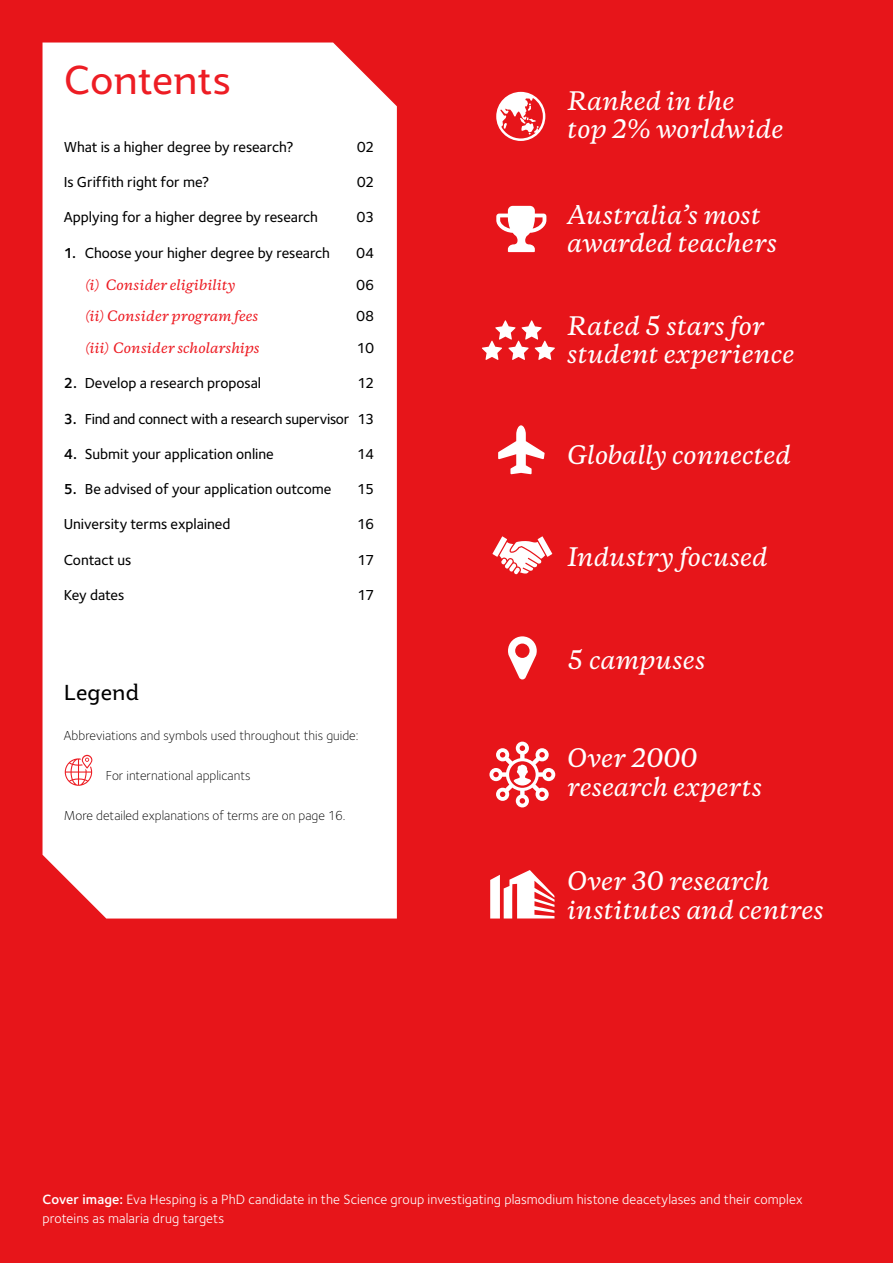
<style>
.page{position:relative;width:893px;height:1263px;background:#e7151a}
.page>*{position:absolute;margin:0;border:0;box-sizing:border-box;transform-origin:0 0}
.t1{font:39px "Jotia";letter-spacing:-.005em;color:#ed1d24}
.t2{font:italic 500 24px/28.5px "Copernicus";color:#fff}
.t3{font:21px "Jotia";color:#000}
.t4{font:500 15px "Foundry Sterling";letter-spacing:-.005em;color:#000}
.t5{font:13.8px/18.3px "Foundry Sterling";letter-spacing:.005em;color:#fff}
.t6{font:300 13.5px "Foundry Sterling";letter-spacing:.005em;color:#000}
.t7{font:italic 500 13.5px "Copernicus";color:#ed1d24}
.s1{font-weight:600}
</style>
<div class="page">
<div style="left:43px;top:43px;width:354px;height:875px;background:#fff"></div>
<svg style="left:65px;top:755px;width:27px;height:31px"></svg>
<svg style="left:482px;top:320px;width:73px;height:40px"></svg>
<svg style="left:498px;top:425px;width:47px;height:49px"></svg>
<svg style="left:496px;top:206px;width:50px;height:46px"></svg>
<svg style="left:508px;top:636px;width:29px;height:43px"></svg>
<svg style="left:496px;top:92px;width:49px;height:49px"></svg>
<svg style="left:492px;top:536px;width:60px;height:38px"></svg>
<svg style="left:489px;top:742px;width:66px;height:65px"></svg>
<svg style="left:490px;top:870px;width:65px;height:48px"></svg>
<h1 class="t1" style="left:64px;top:54px;width:168px">Contents</h1>
<p class="t4" style="left:64px;top:138px;width:231px">What is a higher degree by research?</p>
<p class="t4" style="left:357px;top:138px;width:19px">02</p>
<p class="t4" style="left:64px;top:173px;width:147px">Is Griffith right for me?</p>
<p class="t4" style="left:357px;top:173px;width:19px">02</p>
<p class="t4" style="left:64px;top:209px;width:256px">Applying for a higher degree by research</p>
<p class="t4" style="left:357px;top:209px;width:19px">03</p>
<p class="t4" style="left:64px;top:244px;width:268px"><span class="s1">1.</span> Choose your higher degree by research</p>
<p class="t4" style="left:356px;top:244px;width:20px">04</p>
<p class="t7" style="left:85px;top:275px;width:152px">(i) Consider eligibility</p>
<p class="t4" style="left:356px;top:276px;width:20px">06</p>
<p class="t7" style="left:85px;top:307px;width:175px">(ii) Consider program fees</p>
<p class="t4" style="left:356px;top:308px;width:20px">08</p>
<p class="t7" style="left:85px;top:339px;width:176px">(iii) Consider scholarships</p>
<p class="t4" style="left:357px;top:339px;width:19px">10</p>
<p class="t4" style="left:64px;top:375px;width:199px"><span class="s1">2.</span> Develop a research proposal</p>
<p class="t4" style="left:357px;top:375px;width:18px">12</p>
<p class="t4" style="left:64px;top:410px;width:312px"><span class="s1">3.</span> Find and connect with a research supervisor 13</p>
<p class="t4" style="left:64px;top:445px;width:212px"><span class="s1">4.</span> Submit your application online</p>
<p class="t4" style="left:357px;top:445px;width:19px">14</p>
<p class="t4" style="left:64px;top:480px;width:269px"><span class="s1">5.</span> Be advised of your application outcome</p>
<p class="t4" style="left:357px;top:480px;width:18px">15</p>
<p class="t4" style="left:64px;top:516px;width:168px">University terms explained</p>
<p class="t4" style="left:357px;top:516px;width:19px">16</p>
<p class="t4" style="left:64px;top:551px;width:69px">Contact us</p>
<p class="t4" style="left:357px;top:551px;width:18px">17</p>
<p class="t4" style="left:64px;top:586px;width:62px">Key dates</p>
<p class="t4" style="left:357px;top:586px;width:18px">17</p>
<h3 class="t3" style="left:64px;top:679px;width:77px">Legend</h3>
<p class="t6" style="left:64px;top:728px;width:296px">Abbreviations and symbols used throughout this guide:</p>
<p class="t6" style="left:106px;top:768px;width:146px">For international applicants</p>
<p class="t6" style="left:64px;top:808px;width:283px">More detailed explanations of terms are on page 16.</p>
<h2 class="t2" style="left:567px;top:87px;width:217px">Ranked in the<br>top 2% worldwide</h2>
<h2 class="t2" style="left:567px;top:200px;width:211px">Australia’s most awarded teachers</h2>
<h2 class="t2" style="left:567px;top:312px;width:228px">Rated 5 stars for student experience</h2>
<h2 class="t2" style="left:567px;top:441px;width:225px">Globally connected</h2>
<h2 class="t2" style="left:567px;top:543px;width:202px">Industry focused</h2>
<h2 class="t2" style="left:567px;top:646px;width:140px">5 campuses</h2>
<h2 class="t2" style="left:567px;top:744px;width:196px">Over 2000 research experts</h2>
<h2 class="t2" style="left:567px;top:867px;width:258px">Over 30 research institutes and centres</h2>
<p class="t5" style="left:43px;top:1190px;width:762px"><span class="s1">Cover image:</span> Eva Hesping is a PhD candidate in the Science group investigating plasmodium histone deacetylases and their complex proteins as malaria drug targets</p>
</div>
